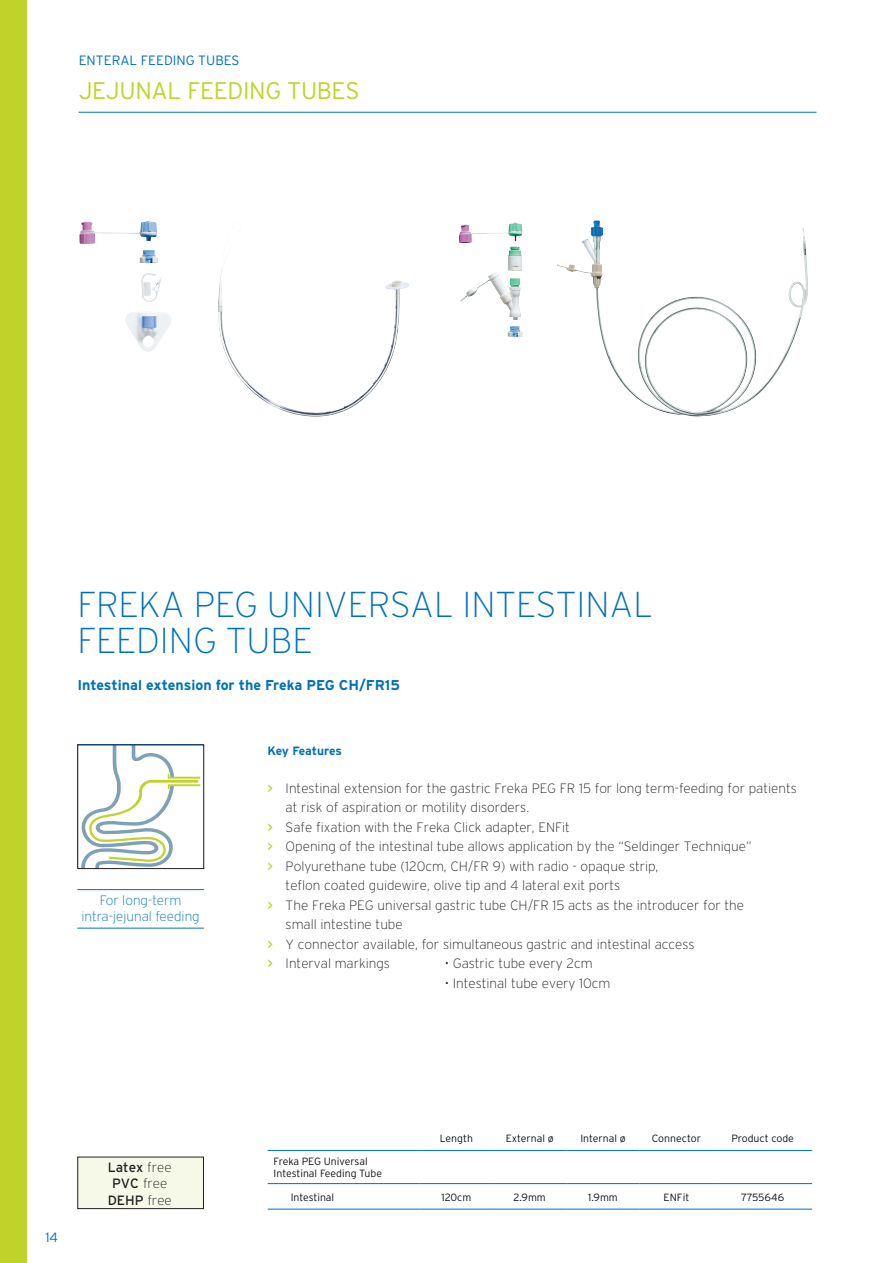
<style>
.page{position:relative;width:893px;height:1263px;background:#fff}
.page>*{position:absolute;margin:0;border:0;box-sizing:border-box;transform-origin:0 0}
.t1{font:200 36px/36px "Interstate";color:#0071bb}
.t2{font:300 24px "Interstate";letter-spacing:-.015em;color:#c0d32b}
.t3{font:700 14.25px "Interstate";color:#0071bb}
.t4{font:200 13.5px "Interstate";color:#231f20}
.Paragraph_Style_2{font:200 13.5px/16.5px "Interstate";color:#0071bb;text-align:center}
.t5{font:300 13.5px "Interstate";color:#0071bb}
.t6{font:13.5px "Interstate";color:#231f20}
.t7{font:700 12px "Interstate";letter-spacing:-.01em;color:#0071bb}
.t8{font:300 10.5px/12px "Interstate";color:#111314}
.s1{font-weight:400;color:#c0d32b}
.s2{font-weight:200}
.s3{font-weight:400}
</style>
<div class="page">
<div style="left:0;top:0;width:26px;height:1263px;background:#c0d32b"></div>
<hr style="left:79px;top:112px;width:737px;height:1px;background:#0071bb">
<hr style="left:77px;top:928px;width:127px;height:1px;background:#0071bb">
<hr style="left:77px;top:889px;width:127px;height:1px;background:#0071bb">
<svg style="left:77px;top:744px;width:127px;height:125px"></svg>
<svg style="left:77px;top:1156px;width:127px;height:53px;background:#ebedde"></svg>
<img style="left:218px;top:268px;width:191px;height:149px">
<img style="left:557px;top:220px;width:231px;height:197px">
<hr style="left:268px;top:1150px;width:152px;height:1px;background:#0071bb">
<hr style="left:420px;top:1150px;width:73px;height:1px;background:#0071bb">
<hr style="left:493px;top:1150px;width:73px;height:1px;background:#0071bb">
<hr style="left:566px;top:1150px;width:74px;height:1px;background:#0071bb">
<hr style="left:640px;top:1150px;width:73px;height:1px;background:#0071bb">
<hr style="left:713px;top:1150px;width:99px;height:1px;background:#0071bb">
<hr style="left:268px;top:1183px;width:152px;height:1px;background:#0071bb">
<hr style="left:420px;top:1183px;width:73px;height:1px;background:#0071bb">
<hr style="left:493px;top:1183px;width:73px;height:1px;background:#0071bb">
<hr style="left:566px;top:1183px;width:74px;height:1px;background:#0071bb">
<hr style="left:640px;top:1183px;width:73px;height:1px;background:#0071bb">
<hr style="left:713px;top:1183px;width:99px;height:1px;background:#0071bb">
<hr style="left:268px;top:1209px;width:152px;height:1px;background:#0071bb">
<hr style="left:420px;top:1209px;width:73px;height:1px;background:#0071bb">
<hr style="left:493px;top:1209px;width:73px;height:1px;background:#0071bb">
<hr style="left:566px;top:1209px;width:74px;height:1px;background:#0071bb">
<hr style="left:640px;top:1209px;width:73px;height:1px;background:#0071bb">
<hr style="left:713px;top:1209px;width:99px;height:1px;background:#0071bb">
<img style="left:79px;top:220px;width:79px;height:43px">
<p class="t5" style="left:79px;top:52px;width:162px">ENTERAL FEEDING TUBES</p>
<p class="t2" style="left:79px;top:77px;width:282px">JEJUNAL FEEDING TUBES</p>
<p class="t1" style="left:77px;top:586px;width:577px">FREKA PEG UNIVERSAL INTESTINAL<br>FEEDING TUBE</p>
<p class="t3" style="left:77px;top:677px;width:324px">Intestinal extension for the Freka PEG CH/FR15</p>
<p class="Paragraph_Style_2" style="left:81px;top:892px;width:120px">For long-term intra-jejunal feeding</p>
<p class="t7" style="left:268px;top:744px;width:76px">Key Features</p>
<p class="t4" style="left:268px;top:781px;width:531px"><span class="s1">&gt;</span> Intestinal extension for the gastric Freka PEG FR 15 for long term-feeding for patients</p>
<p class="t4" style="left:286px;top:800px;width:245px">at risk of aspiration or motility disorders.</p>
<p class="t4" style="left:268px;top:820px;width:304px"><span class="s1">&gt;</span> Safe fixation with the Freka Click adapter, ENFit</p>
<p class="t4" style="left:268px;top:839px;width:485px"><span class="s1">&gt;</span> Opening of the intestinal tube allows application by the “Seldinger Technique”</p>
<p class="t4" style="left:268px;top:859px;width:392px"><span class="s1">&gt;</span> Polyurethane tube (120cm, CH/FR 9) with radio - opaque strip,</p>
<p class="t4" style="left:286px;top:878px;width:336px">teflon coated guidewire, olive tip and 4 lateral exit ports</p>
<p class="t4" style="left:268px;top:898px;width:478px"><span class="s1">&gt;</span> The Freka PEG universal gastric tube CH/FR 15 acts as the introducer for the</p>
<p class="t4" style="left:286px;top:917px;width:119px">small intestine tube</p>
<p class="t4" style="left:268px;top:937px;width:428px"><span class="s1">&gt;</span> Y connector available, for simultaneous gastric and intestinal access</p>
<p class="t4" style="left:268px;top:956px;width:124px"><span class="s1">&gt;</span> Interval markings</p>
<p class="t4" style="left:445px;top:956px;width:149px">• Gastric tube every 2cm</p>
<p class="t4" style="left:445px;top:976px;width:167px">• Intestinal tube every 10cm</p>
<p class="t5" style="left:45px;top:1229px;width:14px">14</p>
<p class="t6" style="left:108px;top:1159px;width:66px">Latex <span class="s2">free</span></p>
<p class="t4" style="left:112px;top:1176px;width:57px"><span class="s3">PVC</span> free</p>
<p class="t6" style="left:108px;top:1192px;width:66px">DEHP <span class="s2">free</span></p>
<p class="t8" style="left:440px;top:1132px;width:35px">Length</p>
<p class="t8" style="left:506px;top:1132px;width:50px">External ø</p>
<p class="t8" style="left:580px;top:1132px;width:47px">Internal ø</p>
<p class="t8" style="left:652px;top:1132px;width:51px">Connector</p>
<p class="t8" style="left:731px;top:1132px;width:64px">Product code</p>
<p class="t8" style="left:274px;top:1155px;width:110px">Freka PEG Universal<br>Intestinal Feeding Tube</p>
<p class="t8" style="left:291px;top:1191px;width:45px">Intestinal</p>
<p class="t8" style="left:441px;top:1191px;width:31px">120cm</p>
<p class="t8" style="left:514px;top:1191px;width:34px">2.9mm</p>
<p class="t8" style="left:588px;top:1191px;width:31px">1.9mm</p>
<p class="t8" style="left:664px;top:1191px;width:27px">ENFit</p>
<p class="t8" style="left:741px;top:1191px;width:44px">7755646</p>
</div>
